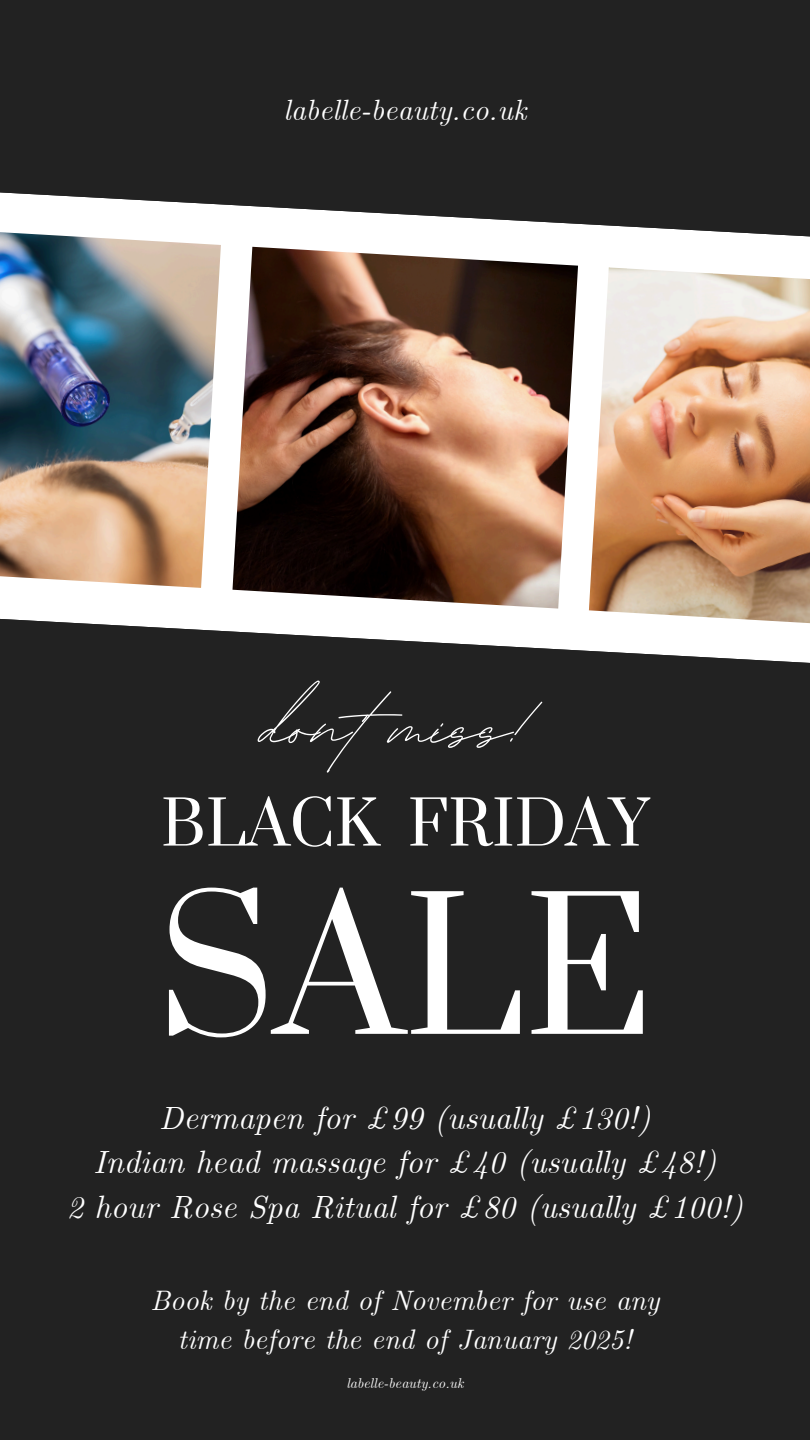
<style>
.page{position:relative;width:810px;height:1440px;background:#222}
.page>*{position:absolute;margin:0;border:0;box-sizing:border-box;transform-origin:0 0}
.t1{font:178.3px "Prata";color:#fff}
.t2{font:120px "BD Script";letter-spacing:-.025em;color:#fff}
.t3{font:60.2px "Prata";color:#fff}
.t4{font:italic 32px/44.2px "CMU Serif";color:#fff;text-align:center}
.t5{font:italic 29px "CMU Serif";color:#fff}
.t6{font:italic 28px/39px "CMU Serif";color:#fff;text-align:center}
.t7{font:italic 14px "CMU Serif";color:#fff}
</style>
<div class="page">
<svg style="left:0;top:192px;width:810px;height:471px;fill:#fff"></svg>
<img style="left:0;top:226px;width:221px;height:362px">
<img style="left:589px;top:267px;width:221px;height:362px">
<img style="left:233px;top:247px;width:345px;height:362px">
<h1 class="t5" style="left:284px;top:93px;width:244px">labelle-beauty.co.uk</h1>
<p class="t2" style="left:262px;top:648px;width:264px">don'tmiss!</p>
<h2 class="t3" style="left:161px;top:786px;width:489px">BLACK FRIDAY</h2>
<h3 class="t1" style="left:157px;top:857px;width:497px">SALE</h3>
<h5 class="t4" style="left:67px;top:1098px;width:678px">Dermapen for £99 (usually £130!)<br>Indian head massage for £40 (usually £48!)<br>2 hour Rose Spa Ritual for £80 (usually £100!)</h5>
<h4 class="t6" style="left:151px;top:1283px;width:510px">Book by the end of November for use any time before the end of January 2025!</h4>
<p class="t7" style="left:346px;top:1375px;width:119px">labelle-beauty.co.uk</p>
</div>
